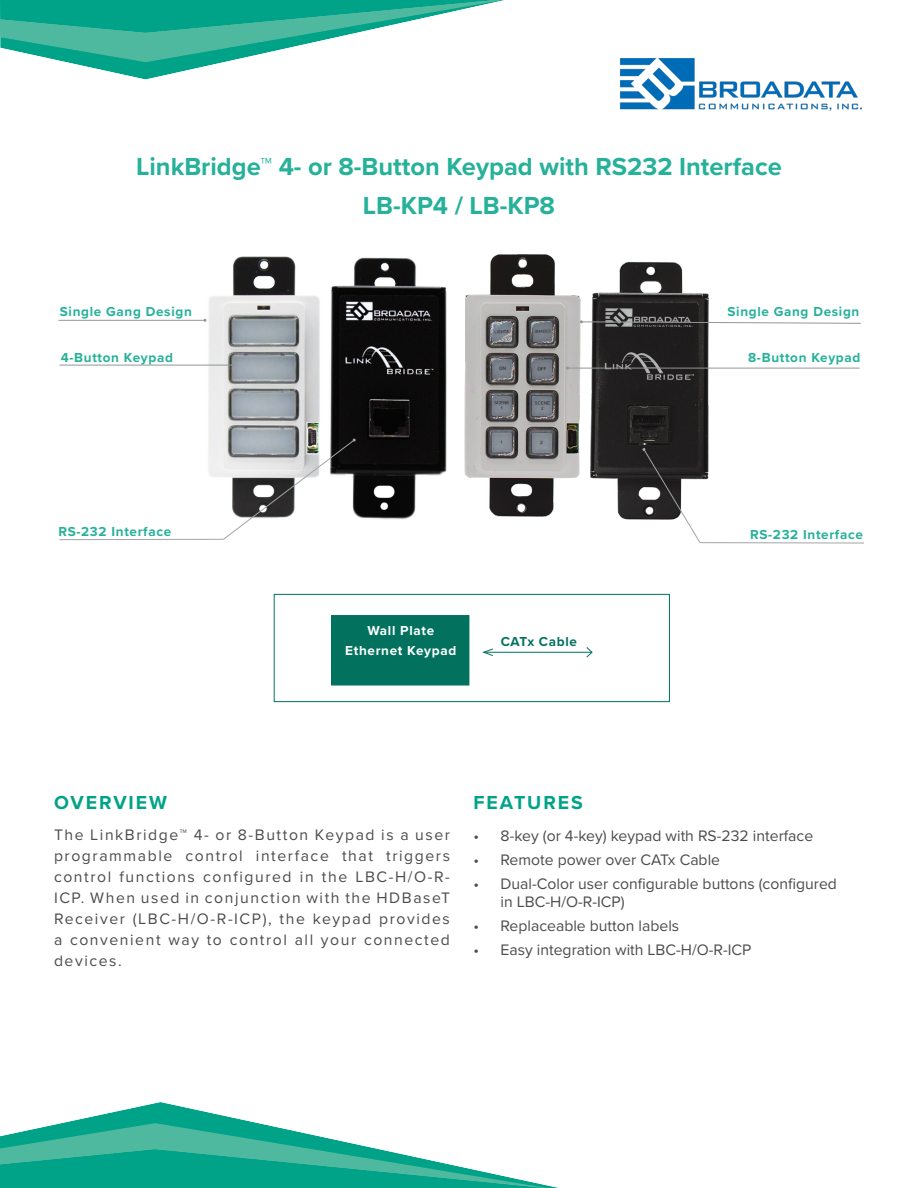
<style>
.page{position:relative;width:918px;height:1188px;background:#fff}
.page>*{position:absolute;margin:0;border:0;box-sizing:border-box;transform-origin:0 0}
.Table_Right_Column{font:700 25.5px "Proxima Nova";color:#26b19a}
.Features_Title{font:700 19.5px "Proxima Nova";letter-spacing:.1em;color:#00a388}
.Overview_Title{font:700 19.5px "Proxima Nova";letter-spacing:.1em;color:#00a388}
.Overview_Title-2{font:15.75px/21px "Proxima Nova";color:#4b4c4d}
.t1{font:700 13.5px "Proxima Nova";letter-spacing:.05em;color:#26b19a}
.t2{font:700 13.5px/19.5px "Proxima Nova";letter-spacing:.05em;color:#fff;text-align:center}
.t3{font:700 13.5px "Proxima Nova";letter-spacing:.05em;color:#02725e}
</style>
<div class="page">
<svg style="left:0;top:35px;width:346px;height:45px"></svg>
<div style="left:0;top:0;width:512px;height:35px;background:#fff;opacity:.35"></div>
<div style="left:0;top:1121px;width:549px;height:67px;background:#fff;opacity:.35"></div>
<svg style="left:0;top:1123px;width:549px;height:24px"></svg>
<div style="left:0;top:1147px;width:549px;height:41px;background:#fff;opacity:.35"></div>
<img style="left:620px;top:58px;width:242px;height:53px">
<img style="left:609px;top:262px;width:115px;height:258px">
<img style="left:464px;top:254px;width:145px;height:263px">
<img style="left:198px;top:256px;width:249px;height:264px">
<hr style="left:59px;top:365px;width:174px;height:1px;background:#939598">
<svg style="left:222px;top:438px;width:134px;height:102px"></svg>
<hr style="left:59px;top:539px;width:165px;height:1px;background:#a3a4a8">
<hr style="left:58px;top:320px;width:147px;height:1px;background:#939598">
<hr style="left:567px;top:368px;width:293px;height:1px;background:#939598">
<svg style="left:642px;top:448px;width:59px;height:96px"></svg>
<hr style="left:700px;top:542px;width:164px;height:1px;background:#a3a4a8">
<svg style="left:580px;top:320px;width:281px;height:4px"></svg>
<hr style="left:484px;top:652px;width:108px;height:1px;background:#02725e">
<svg style="left:482px;top:648px;width:12px;height:8px"></svg>
<svg style="left:586px;top:647px;width:7px;height:11px"></svg>
<div style="left:331px;top:615px;width:138px;height:71px;background:#02725e;border:2px solid #02725e"></div>
<div style="left:274px;top:594px;width:396px;height:108px;border:1px solid #02725e"></div>
<p class="Table_Right_Column" style="left:136px;top:147px;width:647px">LinkBridge™ 4- or 8-Button Keypad with RS232 Interface</p>
<p class="Table_Right_Column" style="left:363px;top:186px;width:194px">LB-KP4 / LB-KP8</p>
<p class="t1" style="left:60px;top:301px;width:133px">Single Gang Design</p>
<p class="t1" style="left:61px;top:348px;width:114px">4-Button Keypad</p>
<p class="t1" style="left:727px;top:301px;width:133px">Single Gang Design</p>
<p class="t1" style="left:748px;top:348px;width:114px">8-Button Keypad</p>
<p class="t1" style="left:58px;top:522px;width:114px">RS-232 Interface</p>
<p class="t2" style="left:345px;top:621px;width:113px">Wall Plate<br>Ethernet Keypad</p>
<p class="t2" style="left:382px;top:641px;width:56px">Encoder</p>
<p class="t3" style="left:501px;top:631px;width:78px">CATx Cable</p>
<p class="t1" style="left:750px;top:525px;width:114px">RS-232 Interface</p>
<p class="Overview_Title" style="left:54px;top:788px;width:115px">OVERVIEW</p>
<p class="Overview_Title-2" style="left:54px;top:823px;width:398px;text-align:justify">The LinkBridge™ 4- or 8-Button Keypad is a user programmable control interface that triggers control functions configured in the LBC-H/O-R-ICP. When used in conjunction with the HDBaseT Receiver (LBC-H/O-R-ICP), the keypad provides a convenient way to control all your connected devices.</p>
<p class="Features_Title" style="left:474px;top:788px;width:111px">FEATURES</p>
<p class="Overview_Title-2" style="left:474px;top:824px;width:341px">• 8-key (or 4-key) keypad with RS-232 interface</p>
<p class="Overview_Title-2" style="left:474px;top:848px;width:248px">• Remote power over CATx Cable</p>
<p class="Overview_Title-2" style="left:501px;top:874px;width:338px;line-height:18px;text-indent:-27px">• Dual-Color user configurable buttons (configured in LBC-H/O-R-ICP)</p>
<p class="Overview_Title-2" style="left:474px;top:914px;width:207px">• Replaceable button labels</p>
<p class="Overview_Title-2" style="left:474px;top:938px;width:279px">• Easy integration with LBC-H/O-R-ICP</p>
</div>
